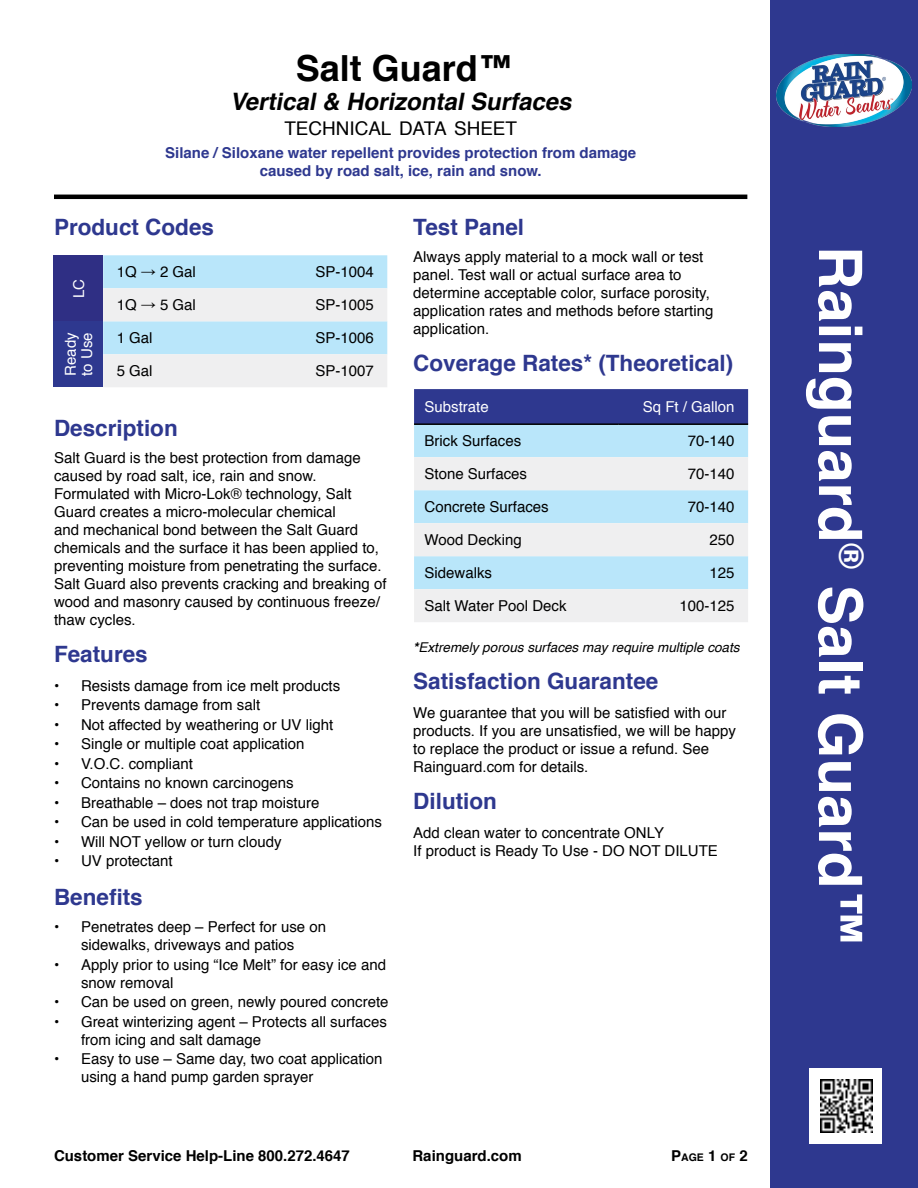
<style>
.page{position:relative;width:918px;height:1188px;background:#fff}
.page>*{position:absolute;margin:0;border:0;box-sizing:border-box;transform-origin:0 0}
.t1{font:700 60px "Helvetica";color:#fff}
.t2{font:700 36px "Helvetica";color:#000}
.t3{font:italic 700 24px "Helvetica";color:#000}
.t4{font:700 22.5px "Helvetica";color:#2e388f}
.t5{font:18.9px "Helvetica";color:#000}
.t6{font:15px/18px "Helvetica";color:#000}
.t7{font:700 15px/18px "Helvetica";color:#2e388f;text-align:center}
.t8{font:700 15px "Helvetica";color:#000}
.t9{font:15px/16.5px "Helvetica";color:#fff}
.t10{font:italic 13.5px "Helvetica";color:#000}
.t11{font:700 10.5px "Helvetica";color:#000}
.s1{font-family:"Arial"}
.s2{font-weight:700}
.s3{font-size:15px}
</style>
<div class="page">
<div style="left:770px;top:0;width:148px;height:1188px;background:#2e388f"></div>
<hr style="left:54px;top:195px;width:693px;height:4px;background:#000">
<div style="left:414px;top:389px;width:334px;height:34px;background:#2e388f"></div>
<div style="left:414px;top:425px;width:334px;height:32px;background:#b9e6fa"></div>
<svg style="left:414px;top:457px;width:334px;height:165px;fill:#efeff0"></svg>
<hr style="left:414px;top:423px;width:204px;height:2px;background:#000">
<hr style="left:618px;top:423px;width:130px;height:2px;background:#000">
<div style="left:54px;top:255px;width:49px;height:66px;background:#2f2f84"></div>
<div style="left:54px;top:321px;width:49px;height:66px;background:#2e388f"></div>
<svg style="left:103px;top:255px;width:284px;height:132px"></svg>
<img style="left:777px;top:54px;width:135px;height:72px">
<div style="left:810px;top:1068px;width:72px;height:75px;background:#fff"></div>
<img style="left:820px;top:1080px;width:52px;height:52px">
<h2 class="t2" style="left:296px;top:39px;width:220px">Salt Guard™</h2>
<h3 class="t3" style="left:230px;top:82px;width:350px">Vertical&amp; HorizontalSurfaces</h3>
<p class="t5" style="left:284px;top:114px;width:234px">TECHNICAL DATA SHEET</p>
<p class="t7" style="left:165px;top:144px;width:472px">Silane / Siloxane water repellent provides protection from damage caused by road salt, ice, rain and snow.</p>
<h3 class="t4" style="left:54px;top:209px;width:162px">Product Codes</h3>
<h3 class="t4" style="left:413px;top:209px;width:112px">Test Panel</h3>
<p class="t6" style="left:413px;top:248px;width:302px">Always apply material to a mock wall or test panel. Test wall or actual surface area to determine acceptable color, surface porosity, application rates and methods before starting application.</p>
<h3 class="t4" style="left:413px;top:345px;width:322px">Coverage Rates* (Theoretical)</h3>
<p class="t6" style="left:117px;top:264px;width:81px">1Q <span class="s1">→</span> 2 Gal</p>
<p class="t6" style="left:315px;top:264px;width:60px">SP-1004</p>
<p class="t6" style="left:117px;top:297px;width:81px">1Q <span class="s1">→</span> 5 Gal</p>
<p class="t6" style="left:315px;top:297px;width:60px">SP-1005</p>
<p class="t9" style="left:71px;top:298px;width:21px;rotate:-90deg">LC</p>
<p class="t9" style="left:63px;top:376px;width:45px;rotate:-90deg">Ready to Use</p>
<p class="t6" style="left:117px;top:330px;width:37px">1 Gal</p>
<p class="t6" style="left:315px;top:330px;width:60px">SP-1006</p>
<p class="t6" style="left:117px;top:363px;width:37px">5 Gal</p>
<p class="t6" style="left:315px;top:363px;width:60px">SP-1007</p>
<h3 class="t4" style="left:54px;top:410px;width:125px">Description</h3>
<p class="t6" style="left:54px;top:449px;width:334px">Salt Guard is the best protection from damage caused by road salt, ice, rain and snow.<br>Formulated with Micro-Lok® technology, Salt Guard creates a micro-molecular chemical<br>and mechanical bond between the Salt Guard chemicals and the surface it has been applied to, preventing moisture from penetrating the surface.<br>Salt Guard also prevents cracking and breaking of wood and masonry caused by continuous freeze/ thaw cycles.</p>
<h3 class="t4" style="left:54px;top:636px;width:95px">Features</h3>
<p class="t6" style="left:54px;top:677px;width:288px">• Resists damage from ice melt products</p>
<p class="t6" style="left:54px;top:696px;width:208px">• Prevents damage from salt</p>
<p class="t6" style="left:54px;top:716px;width:281px">• Not affected by weathering or UV light</p>
<p class="t6" style="left:54px;top:735px;width:252px">• Single or multiple coat application</p>
<p class="t6" style="left:54px;top:755px;width:140px">• V.O.C. compliant</p>
<p class="t6" style="left:54px;top:774px;width:241px">• Contains no known carcinogens</p>
<p class="t6" style="left:54px;top:794px;width:267px">• Breathable – does not trap moisture</p>
<p class="t6" style="left:54px;top:813px;width:329px">• Can be used in cold temperature applications</p>
<p class="t6" style="left:54px;top:833px;width:229px">• Will NOT yellow or turn cloudy</p>
<p class="t6" style="left:54px;top:852px;width:120px">• UV protectant</p>
<h3 class="t4" style="left:54px;top:879px;width:90px">Benefits</h3>
<p class="t6" style="left:54px;top:918px;width:274px;text-align:center">• Penetrates deep – Perfect for use on sidewalks, driveways and patios</p>
<p class="t6" style="left:81px;top:956px;width:307px;text-indent:-27px">• Apply prior to using “Ice Melt” for easy ice and snow removal</p>
<p class="t6" style="left:54px;top:993px;width:336px">• Can be used on green, newly poured concrete</p>
<p class="t6" style="left:81px;top:1013px;width:307px;text-indent:-27px">• Great winterizing agent – Protects all surfaces from icing and salt damage</p>
<p class="t6" style="left:81px;top:1050px;width:303px;text-indent:-27px">• Easy to use – Same day, two coat application using a hand pump garden sprayer</p>
<p class="t9" style="left:425px;top:399px;width:66px">Substrate</p>
<p class="t9" style="left:643px;top:399px;width:93px">Sq Ft / Gallon</p>
<p class="t6" style="left:425px;top:433px;width:98px">Brick Surfaces</p>
<p class="t6" style="left:688px;top:433px;width:48px">70-140</p>
<p class="t6" style="left:425px;top:466px;width:104px">Stone Surfaces</p>
<p class="t6" style="left:688px;top:466px;width:48px">70-140</p>
<p class="t6" style="left:425px;top:499px;width:126px">Concrete Surfaces</p>
<p class="t6" style="left:688px;top:499px;width:48px">70-140</p>
<p class="t6" style="left:425px;top:532px;width:99px">Wood Decking</p>
<p class="t6" style="left:710px;top:532px;width:27px">250</p>
<p class="t6" style="left:425px;top:565px;width:69px">Sidewalks</p>
<p class="t6" style="left:710px;top:565px;width:27px">125</p>
<p class="t6" style="left:425px;top:598px;width:143px">Salt Water Pool Deck</p>
<p class="t6" style="left:680px;top:598px;width:57px">100-125</p>
<p class="t10" style="left:413px;top:636px;width:328px"><span class="s2">*</span>Extremely porous surfaces may require multiple coats</p>
<h3 class="t4" style="left:413px;top:663px;width:247px">Satisfaction Guarantee</h3>
<p class="t6" style="left:413px;top:704px;width:324px">We guarantee that you will be satisfied with our products. If you are unsatisfied, we will be happy to replace the product or issue a refund. See Rainguard.com for details.</p>
<h3 class="t4" style="left:413px;top:783px;width:85px">Dilution</h3>
<p class="t6" style="left:413px;top:824px;width:306px">Add clean water to concentrate ONLY<br>If product is Ready To Use - DO NOT DILUTE</p>
<p class="t8" style="left:54px;top:1144px;width:297px">Customer Service Help-Line 800.272.4647</p>
<p class="t8" style="left:412px;top:1144px;width:111px">Rainguard.com</p>
<p class="t11" style="left:671px;top:1149px;width:78px"><span class="s3">P</span>AGE <span class="s3">1</span> OF <span class="s3">2</span></p>
<h1 class="t1" style="left:889px;top:246px;width:704px;rotate:90deg">Rainguard<sup>®</sup> Salt Guard™</h1>
</div>
